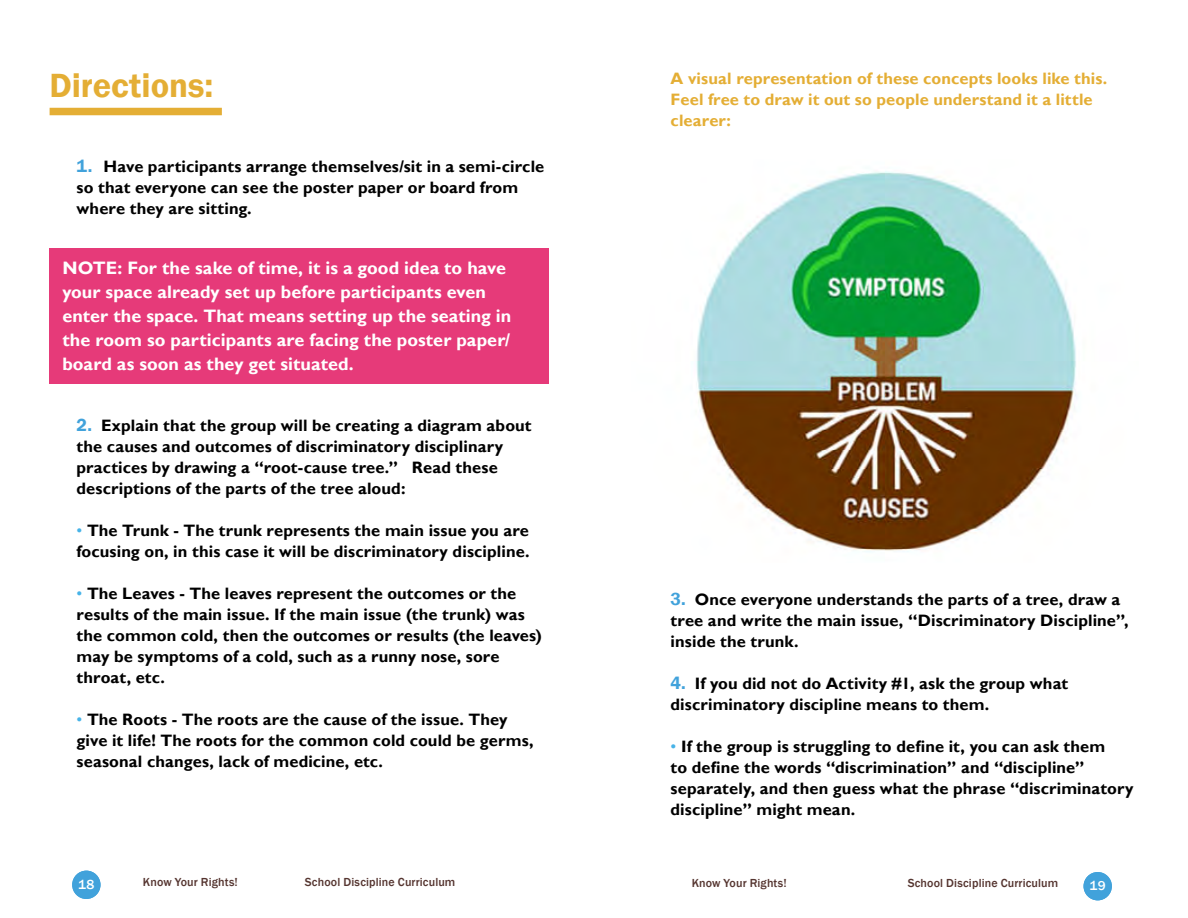
<style>
.page{position:relative;width:1188px;height:918px;background:#fff}
.page>*{position:absolute;margin:0;border:0;box-sizing:border-box;transform-origin:0 0}
.t1{font:600 34.5px "Franklin Gothic";color:#e4ae35}
.t2{font:700 18px/24px "Gill Sans";letter-spacing:.005em;color:#fff}
.t3{font:700 16.5px/21px "Gill Sans";letter-spacing:.005em;color:#000}
.t4{font:700 16.5px/21px "Gill Sans";letter-spacing:.005em;color:#e4ae35}
.t5{font:500 13.5px "Franklin Gothic";color:#fff}
.t6{font:500 12px "Franklin Gothic";letter-spacing:.01em;color:#553530}
.s1{font-family:"Franklin Gothic";font-weight:600;font-size:18px;color:#41a2db}
.s2{font-weight:400;color:#47b3e8}
</style>
<div class="page">
<div style="left:1084px;top:872px;width:28px;height:28px;background:#41a2db;border-radius:50%"></div>
<div style="left:72px;top:871px;width:29px;height:28px;background:#41a2db;border-radius:50%"></div>
<div style="left:50px;top:108px;width:172px;height:7px;background:#e4ae35"></div>
<div style="left:49px;top:248px;width:499px;height:136px;background:#e63a79"></div>
<img style="left:696px;top:171px;width:381px;height:381px">
<h1 class="t1" style="left:50px;top:64px;width:165px">Directions:</h1>
<p class="t3" style="left:77px;top:156px;width:469px"><span class="s1">1.</span> Have participants arrange themselves/sit in a semi-circle so that everyone can see the poster paper or board from where they are sitting.</p>
<p class="t2" style="left:62px;top:257px;width:451px">NOTE: For the sake of time, it is a good idea to have your space already set up before participants even enter the space. That means setting up the seating in the room so participants are facing the poster paper/ board as soon as they get situated.</p>
<p class="t3" style="left:77px;top:415px;width:457px"><span class="s1">2.</span> Explain that the group will be creating a diagram about the causes and outcomes of discriminatory disciplinary practices by drawing a “root-cause tree.” Read these descriptions of the parts of the tree aloud:</p>
<p class="t3" style="left:77px;top:520px;width:455px"><span class="s2">•</span> The Trunk - The trunk represents the main issue you are focusing on, in this case it will be discriminatory discipline.</p>
<p class="t3" style="left:77px;top:583px;width:467px"><span class="s2">•</span> The Leaves - The leaves represent the outcomes or the results of the main issue. If the main issue (the trunk) was the common cold, then the outcomes or results (the leaves) may be symptoms of a cold, such as a runny nose, sore throat, etc.</p>
<p class="t3" style="left:77px;top:709px;width:458px"><span class="s2">•</span> The Roots - The roots are the cause of the issue. They give it life! The roots for the common cold could be germs, seasonal changes, lack of medicine, etc.</p>
<p class="t4" style="left:671px;top:68px;width:438px">A visual representation of these concepts looks like this.<br>Feel free to draw it out so people understand it a little clearer:</p>
<p class="t3" style="left:671px;top:590px;width:460px"><span class="s1">3.</span> Once everyone understands the parts of a tree, draw a tree and write the main issue, “Discriminatory Discipline”, inside the trunk.</p>
<p class="t3" style="left:671px;top:674px;width:399px"><span class="s1">4.</span> If you did not do Activity #1, ask the group what discriminatory discipline means to them.</p>
<p class="t3" style="left:671px;top:737px;width:464px"><span class="s2">•</span> If the group is struggling to define it, you can ask them<br>to define the words “discrimination” and “discipline” separately, and then guess what the phrase “discriminatory discipline” might mean.</p>
<p class="t5" style="left:78px;top:876px;width:18px">18</p>
<p class="t6" style="left:143px;top:874px;width:96px">Know Your Rights!</p>
<p class="t6" style="left:305px;top:874px;width:152px">School Discipline Curriculum</p>
<p class="t6" style="left:692px;top:875px;width:96px">Know Your Rights!</p>
<p class="t6" style="left:908px;top:875px;width:152px">School Discipline Curriculum</p>
<p class="t5" style="left:1090px;top:877px;width:18px">19</p>
</div>
